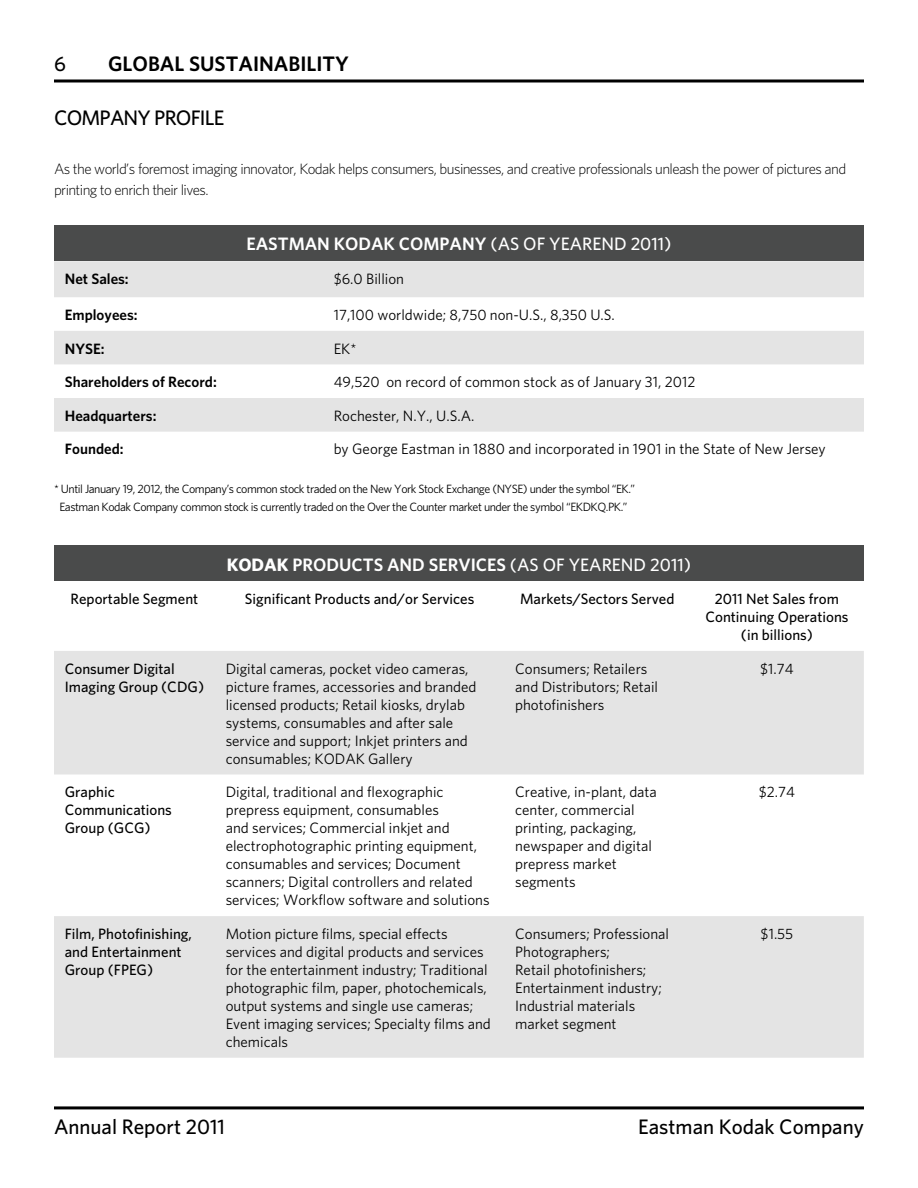
<style>
.page{position:relative;width:918px;height:1188px;background:#fff}
.page>*{position:absolute;margin:0;border:0;box-sizing:border-box;transform-origin:0 0}
.t1{font:500 21px "Whitney";color:#000}
.t2{font:600 21px "Whitney";color:#000}
.t3{font:500 21px "Whitney";letter-spacing:-.04em;color:#000}
.t4{font:600 18px "Whitney";color:#fff}
.t5{font:15px/18px "Whitney";color:#000}
.t6{font:500 15px/18px "Whitney";color:#000}
.t7{font:300 15px/21px "Whitney";letter-spacing:-.04em;color:#000}
.t8{font:600 15px "Whitney";color:#000}
.t9{font:12px/18px "Whitney";letter-spacing:-.04em;color:#000;text-align:center}
.s1{font-weight:500}
.s2{font-weight:700}
</style>
<div class="page">
<hr style="left:54px;top:79px;width:810px;height:3px;background:#000">
<hr style="left:54px;top:1106px;width:810px;height:3px;background:#000">
<div style="left:54px;top:225px;width:810px;height:36px;background:#4a4b4b"></div>
<svg style="left:54px;top:261px;width:810px;height:171px;fill:#e4e4e4"></svg>
<div style="left:54px;top:545px;width:810px;height:36px;background:#4a4b4b"></div>
<svg style="left:54px;top:651px;width:810px;height:407px;fill:#e4e4e4"></svg>
<h1 class="t1" style="left:54px;top:51px;width:13px">6</h1>
<h1 class="t2" style="left:108px;top:51px;width:243px">GLOBAL SUSTAINABILITY</h1>
<h1 class="t3" style="left:54px;top:105px;width:172px">COMPANY PROFILE</h1>
<p class="t7" style="left:54px;top:158px;width:794px">As the world’s foremost imaging innovator, Kodak helps consumers, businesses, and creative professionals unleash the power of pictures and printing to enrich their lives.</p>
<p class="t4" style="left:246px;top:233px;width:427px">EASTMAN KODAK COMPANY <span class="s1">(AS OF YEAREND 2011)</span></p>
<p class="t8" style="left:65px;top:270px;width:65px">Net Sales:</p>
<p class="t5" style="left:334px;top:269px;width:72px">$6.0 Billion</p>
<p class="t8" style="left:65px;top:306px;width:74px">Employees:</p>
<p class="t5" style="left:334px;top:305px;width:283px">17,100 worldwide; 8,750 non-U.S., 8,350 U.S.</p>
<p class="t8" style="left:65px;top:339px;width:41px">NYSE:</p>
<p class="t5" style="left:334px;top:339px;width:24px">EK*</p>
<p class="t8" style="left:65px;top:373px;width:154px">Shareholders of Record:</p>
<p class="t5" style="left:334px;top:373px;width:363px">49,520 on record of common stock as of January 31, 2012</p>
<p class="t8" style="left:65px;top:407px;width:93px">Headquarters:</p>
<p class="t5" style="left:334px;top:406px;width:142px">Rochester, N.Y., U.S.A.</p>
<p class="t8" style="left:65px;top:440px;width:60px">Founded:</p>
<p class="t5" style="left:334px;top:440px;width:494px">by George Eastman in 1880 and incorporated in 1901 in the State of New Jersey</p>
<p class="t9" style="left:54px;top:479px;width:583px">* Until January 19, 2012, the Company’s common stock traded on the New York Stock Exchange (NYSE) under the symbol “EK.”<br>Eastman Kodak Company common stock is currently traded on the Over the Counter market under the symbol “EKDKQ.PK.”</p>
<p class="t4" style="left:227px;top:553px;width:466px"><span class="s2">KODAK</span> PRODUCTS AND SERVICES <span class="s1">(AS OF YEAREND 2011)</span></p>
<p class="t6" style="left:71px;top:589px;width:129px">Reportable Segment</p>
<p class="t6" style="left:245px;top:589px;width:231px">Significant Products and/or Services</p>
<p class="t6" style="left:520px;top:589px;width:156px">Markets/Sectors Served</p>
<p class="t6" style="left:705px;top:589px;width:145px;text-align:center">2011 Net Sales from<br>Continuing Operations (in billions)</p>
<p class="t6" style="left:65px;top:659px;width:141px">Consumer Digital<br>Imaging Group (CDG)</p>
<p class="t5" style="left:226px;top:659px;width:252px">Digital cameras, pocket video cameras, picture frames, accessories and branded licensed products; Retail kiosks, drylab systems, consumables and after sale service and support; Inkjet printers and consumables; KODAK Gallery</p>
<p class="t5" style="left:515px;top:659px;width:144px">Consumers; Retailers and Distributors; Retail photofinishers</p>
<p class="t5" style="left:760px;top:659px;width:35px">$1.74</p>
<p class="t6" style="left:65px;top:783px;width:109px">Graphic<br>Communications<br>Group (GCG)</p>
<p class="t5" style="left:226px;top:783px;width:265px">Digital, traditional and flexographic prepress equipment, consumables<br>and services; Commercial inkjet and electrophotographic printing equipment, consumables and services; Document scanners; Digital controllers and related services; Workflow software and solutions</p>
<p class="t5" style="left:515px;top:783px;width:143px">Creative, in-plant, data center, commercial printing, packaging, newspaper and digital prepress market segments</p>
<p class="t5" style="left:759px;top:783px;width:38px">$2.74</p>
<p class="t6" style="left:65px;top:924px;width:129px">Film, Photofinishing, and Entertainment<br>Group (FPEG)</p>
<p class="t5" style="left:226px;top:924px;width:267px">Motion picture films, special effects services and digital products and services for the entertainment industry; Traditional photographic film, paper, photochemicals, output systems and single use cameras; Event imaging services; Specialty films and chemicals</p>
<p class="t5" style="left:515px;top:924px;width:156px">Consumers; Professional<br>Photographers;<br>Retail photofinishers;<br>Entertainment industry;<br>Industrial materials market segment</p>
<p class="t5" style="left:761px;top:924px;width:34px">$1.55</p>
<h1 class="t1" style="left:54px;top:1114px;width:173px">Annual Report 2011</h1>
<h1 class="t1" style="left:638px;top:1114px;width:227px">Eastman Kodak Company</h1>
</div>
